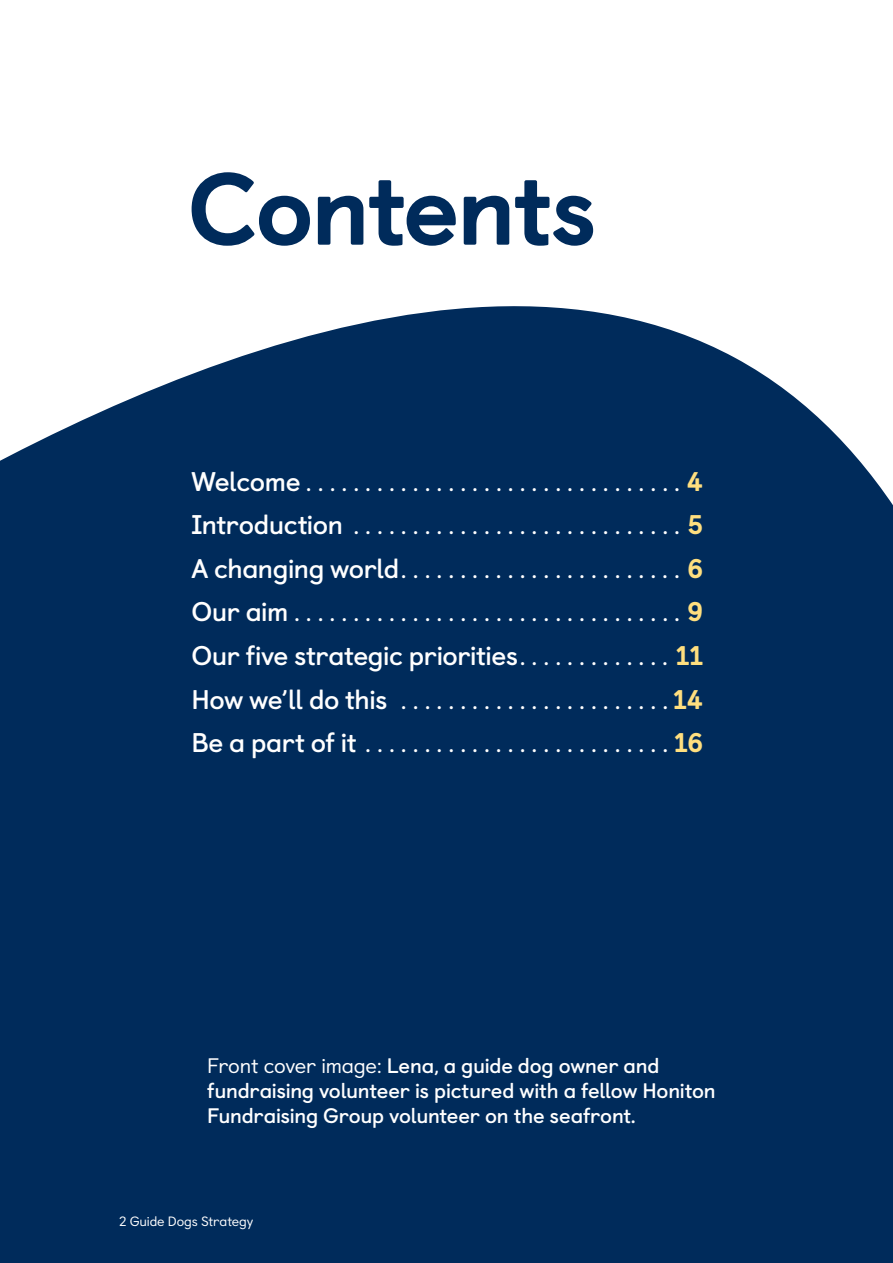
<style>
.page{position:relative;width:893px;height:1263px;background:#fff}
.page>*{position:absolute;margin:0;border:0;box-sizing:border-box;transform-origin:0 0}
.H2_Headers{font:800 102px "Castledown";letter-spacing:-.035em;color:#002b5b}
.t1{font:27px "Castledown";color:#fff}
.t2{font:700 27px "Castledown";letter-spacing:-.015em;color:#fff}
.t3{font:700 21px/25.2px "Castledown";letter-spacing:-.01em;color:#fff}
.t4{font:13.5px "Castledown";letter-spacing:-.01em;color:#fff}
.s1{font-weight:700}
.s2{font-weight:800;color:#ffdf7f}
.s3{font-weight:400}
</style>
<div class="page">
<div style="left:0;top:306px;width:893px;height:957px;background:#002b5b"></div>
<h2 class="H2_Headers" style="left:187px;top:126px;width:412px">Contents</h2>
<p class="t1" style="left:191px;top:460px;width:513px"><span class="s1">Welcome</span> . . . . . . . . . . . . . . . . . . . . . . . . . . . . . . . . <span class="s2">4</span></p>
<p class="t1" style="left:191px;top:504px;width:513px"><span class="s1">Introduction</span> . . . . . . . . . . . . . . . . . . . . . . . . . . . . <span class="s2">5</span></p>
<p class="t1" style="left:191px;top:547px;width:513px"><span class="s1">A changing world</span> . . . . . . . . . . . . . . . . . . . . . . . . <span class="s2">6</span></p>
<p class="t1" style="left:191px;top:591px;width:513px"><span class="s1">Our aim</span> . . . . . . . . . . . . . . . . . . . . . . . . . . . . . . . . . <span class="s2">9</span></p>
<p class="t2" style="left:191px;top:634px;width:513px">Our five strategic priorities <span class="s3">. . . . . . . . . . . . .</span> <span class="s2">11</span></p>
<p class="t1" style="left:191px;top:678px;width:513px"><span class="s1">How we’ll do this</span> . . . . . . . . . . . . . . . . . . . . . . <span class="s2">14</span></p>
<p class="t1" style="left:191px;top:722px;width:513px"><span class="s1">Be a part of it</span> . . . . . . . . . . . . . . . . . . . . . . . . . . <span class="s2">16</span></p>
<p class="t3" style="left:207px;top:1051px;width:510px"><span class="s3">Front cover image:</span> Lena, a guide dog owner and fundraising volunteer is pictured with a fellow Honiton<br>Fundraising Group volunteer on the seafront.</p>
<p class="t4" style="left:119px;top:1210px;width:136px">2 Guide Dogs Strategy</p>
</div>
